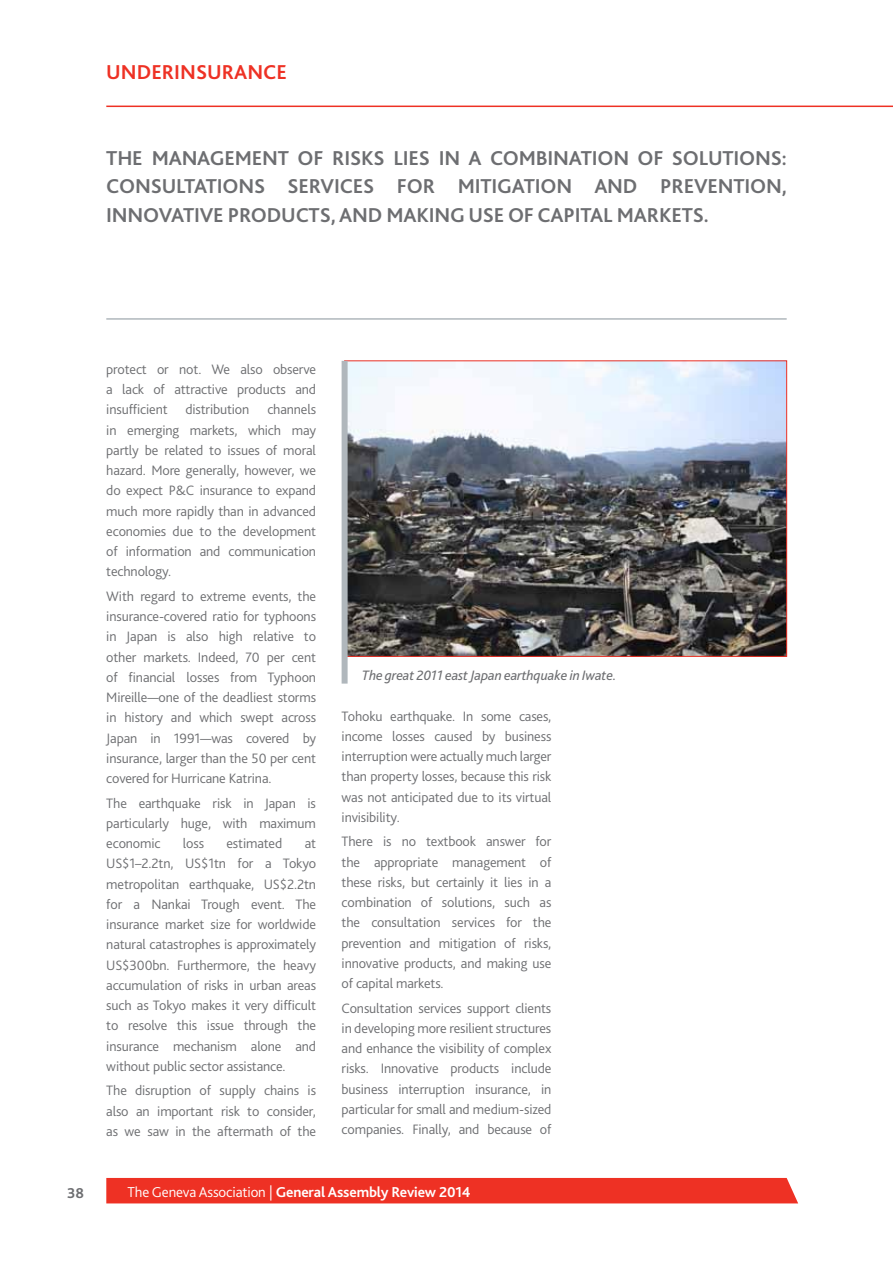
<style>
.page{position:relative;width:893px;height:1263px;background:#fff}
.page>*{position:absolute;margin:0;border:0;box-sizing:border-box;transform-origin:0 0}
.t1{font:700 21px/28.5px "Bliss 2";letter-spacing:-.01em;color:#6d6e71;text-align:justify}
.t2{font:700 21px "Bliss 2";color:#ee3124}
.t3{font:700 15px "Bliss 2";letter-spacing:-.01em;color:#fff}
.t4{font:700 15px "Bliss 2";color:#6d6e71}
.t5{font:300 14.25px/20.2px "Bliss 2";letter-spacing:-.01em;color:#6d6e71;text-align:justify}
.t6{font:italic 14.25px "Bliss 2";letter-spacing:-.01em;color:#6d6e71}
.s1{font-weight:300}
</style>
<div class="page">
<hr style="left:106px;top:318px;width:681px;height:2px;background:#b0b7bc">
<hr style="left:106px;top:106px;width:787px;height:1px;background:#ee3124">
<div style="left:106px;top:1178px;width:692px;height:25px;background:#ee3124"></div>
<img style="left:348px;top:363px;width:437px;height:291px">
<div style="left:342px;top:361px;width:6px;height:323px;background:#b0b7bc"></div>
<p class="t2" style="left:106px;top:59px;width:182px">UNDERINSURANCE</p>
<p class="t1" style="left:106px;top:144px;width:682px">THE MANAGEMENT OF RISKS LIES IN A COMBINATION OF SOLUTIONS:<br>CONSULTATIONS SERVICES FOR MITIGATION AND PREVENTION, INNOVATIVE PRODUCTS, AND MAKING USE OF CAPITAL MARKETS.</p>
<p class="t5" style="left:106px;top:359px;width:211px">protect or not. We also observe a lack of attractive products and insufficient distribution</p>
<p class="t5" style="left:106px;top:399px;width:211px;text-indent:161px">channels in emerging markets, which may partly be related to issues of moral hazard. More generally, however, we do expect P&amp;C insurance to expand much more rapidly than in advanced economies due to the development of information and communication technology.</p>
<p class="t5" style="left:106px;top:586px;width:211px">With regard to extreme events, the insurance-covered ratio for typhoons in Japan is also high relative to other markets. I ndeed, 70 per cent of financial losses from Typhoon Mireille—one of the deadliest storms in history and which swept across Japan in 1991—was covered by insurance, larger than the 50 per cent covered for H urricane Katrina.</p>
<p class="t5" style="left:106px;top:793px;width:211px">The earthquake risk in Japan is particularly huge, with maximum economic</p>
<p class="t5" style="left:183px;top:833px;width:23px">loss</p>
<p class="t5" style="left:227px;top:833px;width:57px">estimated</p>
<p class="t5" style="left:106px;top:833px;width:211px;text-indent:198px">at US$1–2.2tn, US$1tn for a Tokyo metropolitan earthquake, US$2.2tn for a N ankai Trough event. The insurance market size for worldwide natural catastrophes is approximately US$300bn. Furthermore, the heavy accumulation of risks in urban areas such as Tokyo makes it very difficult to resolve this issue through the insurance mechanism alone and without public sector assistance.</p>
<p class="t5" style="left:106px;top:1080px;width:211px">The disruption of supply chains is also an important risk to consider, as we saw in the aftermath of the</p>
<p class="t6" style="left:362px;top:666px;width:256px">The great 2011 east Japan earthquake in Iwate.</p>
<p class="t5" style="left:342px;top:706px;width:211px">Tohoku earthquake. I n some cases, income losses caused by business interruption were actually much larger than property losses, because this risk was not anticipated due to its virtual invisibility.</p>
<p class="t5" style="left:342px;top:831px;width:211px">There is no textbook answer for the appropriate management of these risks, but certainly it lies in a combination of solutions, such as the consultation services for the prevention and mitigation of risks, innovative products, and making use of capital markets.</p>
<p class="t5" style="left:342px;top:998px;width:211px">Consultation services support clients in developing more resilient structures and enhance the visibility of complex risks. I nnovative products include business interruption insurance, in particular for small and medium-sized companies. Finally, and because of</p>
<p class="t4" style="left:67px;top:1183px;width:18px">38</p>
<p class="t3" style="left:128px;top:1182px;width:345px"><span class="s1">The Geneva Association |</span> GENERAL ASSEMBLY REVIEW 2014</p>
</div>
